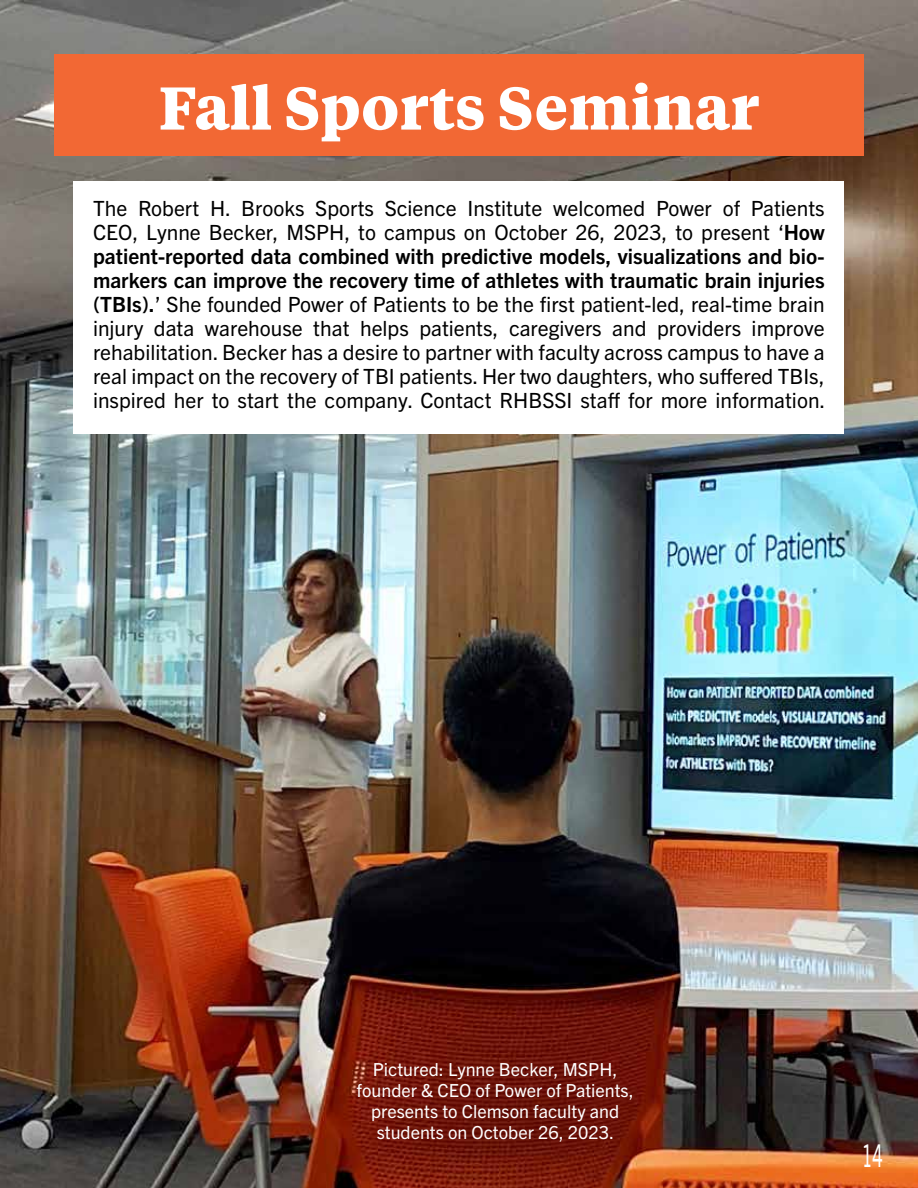
<style>
.page{position:relative;width:918px;height:1188px;background:#fff}
.page>*{position:absolute;margin:0;border:0;box-sizing:border-box;transform-origin:0 0}
.t1{font:700 60px "Tiempos Text";color:#fff}
.t2{font:31.5px "Trade Gothic Next LT Pro";color:#fff;scale:.57 1}
.t3{font:21px/24px "Trade Gothic Next LT Pro";color:#000;text-align:justify}
.t4{font:18px/21px "Trade Gothic Next LT Pro";color:#fff;text-align:center}
.s1{font-weight:700}
</style>
<div class="page">
<img style="left:0;top:0;width:918px;height:1188px">
<div style="left:54px;top:54px;width:810px;height:102px;background:#f26834"></div>
<div style="left:74px;top:181px;width:770px;height:253px;background:#fff"></div>
<h1 class="t1" style="left:159px;top:66px;width:602px">Fall Sports Seminar</h1>
<p class="t3" style="left:93px;top:195px;width:734px">The Robert H. Brooks Sports Science Institute welcomed Power of Patients CEO, Lynne Becker, MSPH, to campus on October 26, 2023, to present ‘<span class="s1">How patient-reported data combined with predictive models, visualizations and bio&shy;markers can improve the recovery time of athletes with traumatic brain injuries (TBIs).</span>’ She founded Power of Patients to be the first patient-led, real-time brain injury data warehouse that helps patients, caregivers and providers improve rehabilitation. Becker has a desire to partner with faculty across campus to have a real impact on the recovery of TBI patients. Her two daughters, who suffered TBIs, inspired her to start the company. Contact RHBSSI staff for more information.</p>
<p class="t4" style="left:357px;top:1058px;width:279px">Pictured: Lynne Becker, MSPH, founder &amp; CEO of Power of Patients, presents to Clemson faculty and students on October 26, 2023.</p>
<h2 class="t2" style="left:862px;top:1134px;width:38px">14</h2>
</div>
